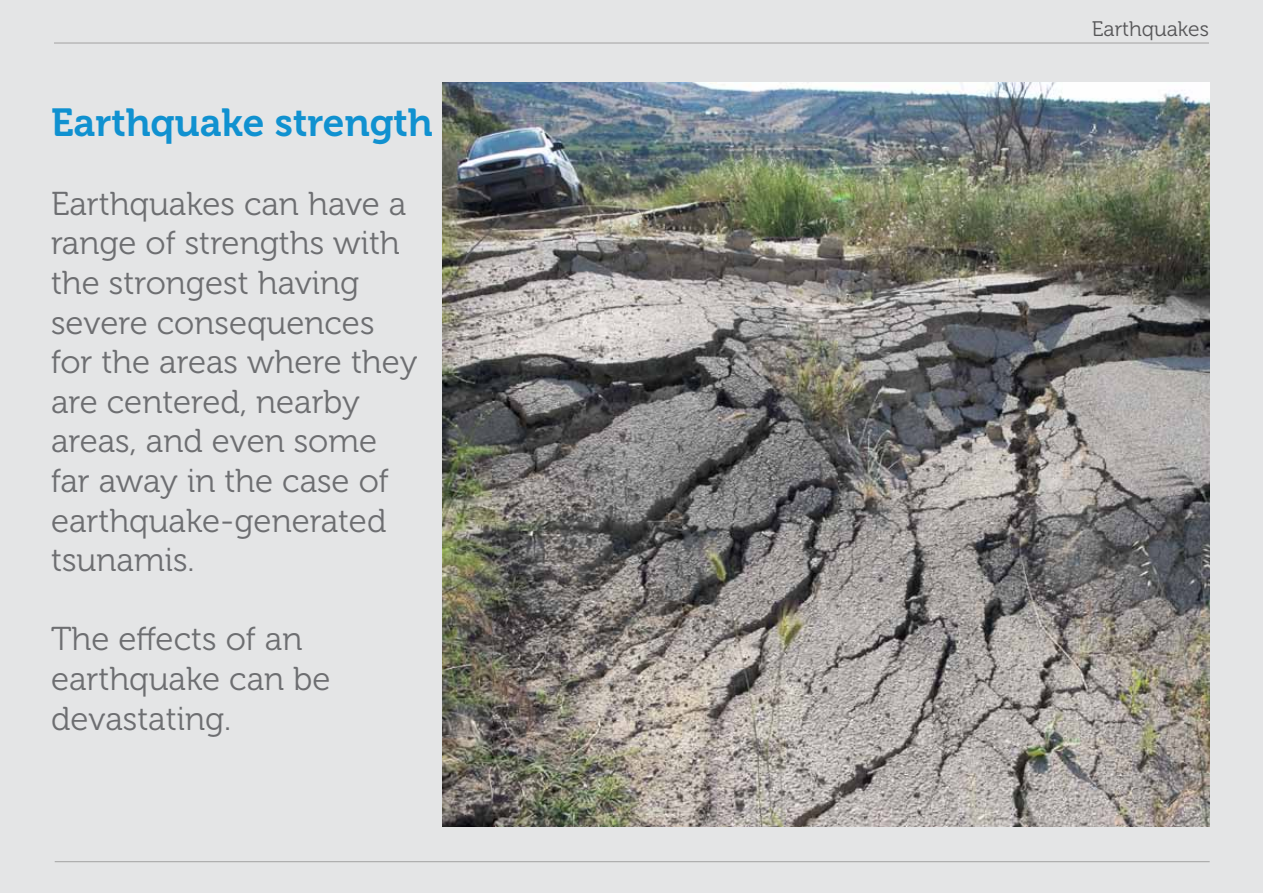
<style>
.page{position:relative;width:1263px;height:893px;background:#e4e5e6}
.page>*{position:absolute;margin:0;border:0;box-sizing:border-box;transform-origin:0 0}
.t1{font:39px "Museo 700";color:#1091d0}
.t2{font:33px/39.6px "Museo 300";color:#6d6e71}
.t3{font:21px "Museo 300";color:#565658}
</style>
<div class="page">
<hr style="left:54px;top:42px;width:1155px;height:2px;background:#a9a9a9">
<hr style="left:55px;top:861px;width:1155px;height:1px;background:#a9a9a9">
<img style="left:442px;top:83px;width:768px;height:743px">
<p class="t1" style="left:51px;top:100px;width:383px">Earthquake strength</p>
<p class="t2" style="left:51px;top:184px;width:368px">Earthquakes can have a range of strengths with the strongest having severe consequences for the areas where they are centered, nearby areas, and even some far away in the case of earthquake-generated tsunamis.</p>
<p class="t2" style="left:51px;top:620px;width:281px">The effects of an earthquake can be devastating.</p>
<p class="t3" style="left:1092px;top:17px;width:119px">Earthquakes</p>
</div>
